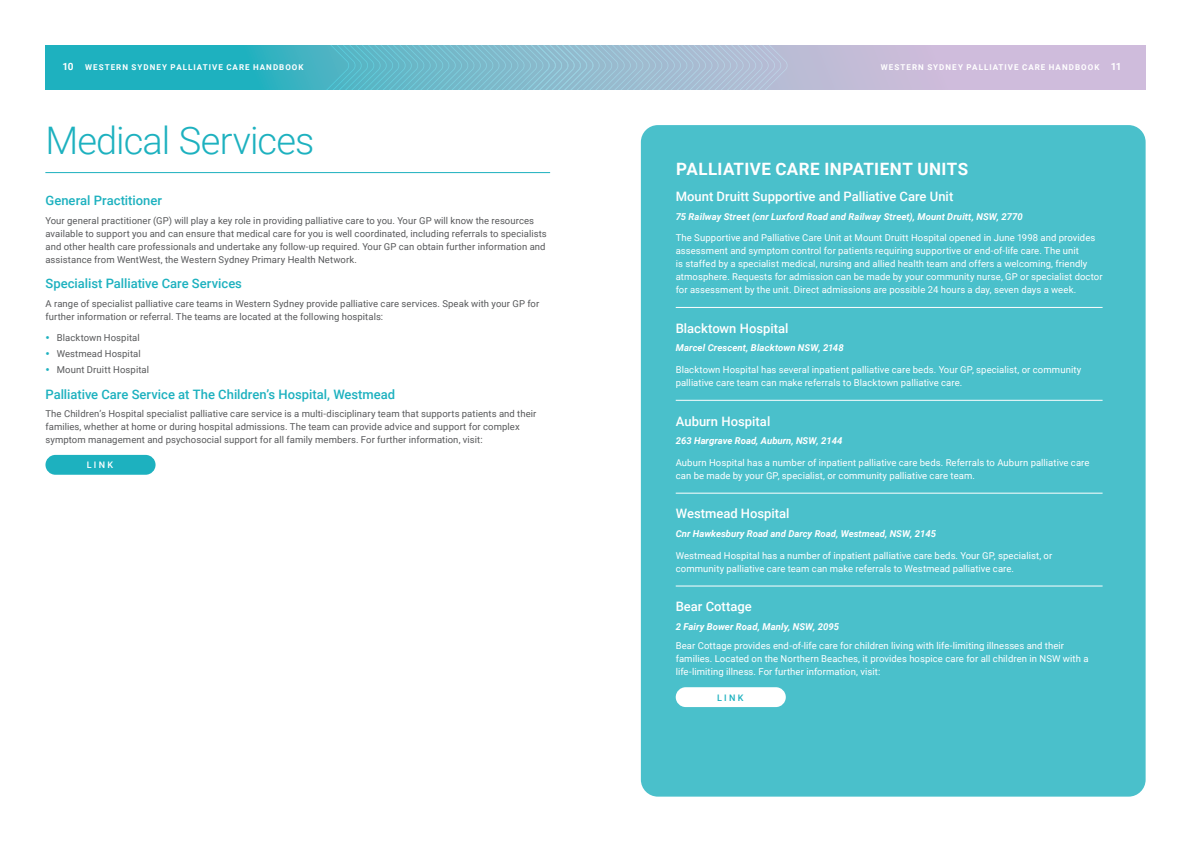
<style>
.page{position:relative;width:1191px;height:842px;background:#fff}
.page>*{position:absolute;margin:0;border:0;box-sizing:border-box;transform-origin:0 0}
.t1{font:300 38px "Roboto";letter-spacing:-.02em;color:#1db1bf}
.t2{font:700 17px "Roboto";letter-spacing:.025em;color:#fff}
.t3{font:500 13px "Roboto";color:#1db1bf}
.t4{font:500 13px "Roboto";color:#fff}
.t5{font:9.5px/13px "Roboto";letter-spacing:.01em;color:#fff}
.t6{font:9.5px/13px "Roboto";letter-spacing:.01em;color:#58595b}
.t7{font:italic 700 9.5px "Roboto";letter-spacing:.005em;color:#fff}
.t8{font:500 9px "Roboto";color:#fff}
.t9{font:500 9px "Roboto";color:#1db1bf}
.t10{font:700 8px "Roboto";letter-spacing:.13em;color:#fff}
.s1{font-size:10px}
</style>
<div class="page">
<svg style="left:45px;top:45px;width:1100px;height:44px;background:#81b7ce"></svg>
<svg style="left:324px;top:45px;width:463px;height:44px;background:#8abccf"></svg>
<div style="left:45px;top:455px;width:110px;height:20px;background:#1db1bf;border-radius:10px"></div>
<div style="left:641px;top:125px;width:504px;height:672px;background:#4ac0cb;border-radius:17px"></div>
<hr style="left:45px;top:172px;width:505px;height:1px;background:#1db1bf">
<hr style="left:675px;top:307px;width:427px;height:1px;background:#fff">
<hr style="left:675px;top:400px;width:427px;height:1px;background:#fff">
<hr style="left:675px;top:493px;width:427px;height:1px;background:#fff">
<hr style="left:675px;top:586px;width:427px;height:1px;background:#fff">
<div style="left:675px;top:687px;width:111px;height:20px;background:#fff;border-radius:10px"></div>
<p class="t10" style="left:62px;top:62px;width:243px"><span class="s1">10</span> WESTERN SYDNEY PALLIATIVE CARE HANDBOOK</p>
<p class="t10" style="left:881px;top:62px;width:242px">WESTERN SYDNEY PALLIATIVE CARE HANDBOOK <span class="s1">11</span></p>
<h1 class="t1" style="left:45px;top:113px;width:270px">Medical Services</h1>
<h3 class="t3" style="left:45px;top:191px;width:118px">General Practitioner</h3>
<p class="t6" style="left:45px;top:213px;width:503px">Your general practitioner (GP) will play a key role in providing palliative care to you. Your GP will know the resources available to support you and can ensure that medical care for you is well coordinated, including referrals to specialists and other health care professionals and undertake any follow-up required. Your GP can obtain further information and assistance from WentWest, the Western Sydney Primary Health Network.</p>
<h3 class="t3" style="left:45px;top:274px;width:198px">Specialist Palliative Care Services</h3>
<p class="t6" style="left:45px;top:297px;width:495px">A range of specialist palliative care teams in Western Sydney provide palliative care services. Speak with your GP for further information or referral. The teams are located at the following hospitals:</p>
<p class="t6" style="left:57px;top:330px;width:94px;line-height:15.8px">Blacktown Hospital<br>Westmead Hospital<br>Mount Druitt Hospital</p>
<h3 class="t3" style="left:45px;top:385px;width:351px">Palliative Care Service at The Children’s Hospital, Westmead</h3>
<p class="t6" style="left:45px;top:407px;width:492px">The Children’s Hospital specialist palliative care service is a multi-disciplinary team that supports patients and their families, whether at home or during hospital admissions. The team can provide advice and support for complex symptom management and psychosocial support for all family members. For further information, visit:</p>
<p class="t8" style="left:87px;top:459px;width:28px">LINK</p>
<h2 class="t2" style="left:676px;top:157px;width:294px">PALLIATIVE CARE INPATIENT UNITS</h2>
<h3 class="t4" style="left:675px;top:187px;width:279px">Mount Druitt Supportive and Palliative Care Unit</h3>
<p class="t7" style="left:675px;top:209px;width:348px">75 Railway Street (cnr Luxford Road and Railway Street), Mount Druitt, NSW, 2770</p>
<p class="t5" style="left:675px;top:231px;width:428px">The Supportive and Palliative Care Unit at Mount Druitt Hospital opened in June 1998 and provides assessment and symptom control for patients requiring supportive or end-of-life care. The unit<br>is staffed by a specialist medical, nursing and allied health team and offers a welcoming, friendly atmosphere. Requests for admission can be made by your community nurse, GP or specialist doctor for assessment by the unit. Direct admissions are possible 24 hours a day, seven days a week.</p>
<h3 class="t4" style="left:675px;top:319px;width:114px">Blacktown Hospital</h3>
<p class="t7" style="left:675px;top:341px;width:169px">Marcel Crescent, Blacktown NSW, 2148</p>
<p class="t5" style="left:675px;top:363px;width:407px">Blacktown Hospital has several inpatient palliative care beds. Your GP, specialist, or community palliative care team can make referrals to Blacktown palliative care.</p>
<h3 class="t4" style="left:675px;top:412px;width:96px">Auburn Hospital</h3>
<p class="t7" style="left:675px;top:434px;width:168px">263 Hargrave Road, Auburn, NSW, 2144</p>
<p class="t5" style="left:675px;top:455px;width:415px">Auburn Hospital has a number of inpatient palliative care beds. Referrals to Auburn palliative care can be made by your GP, specialist, or community palliative care team.</p>
<h3 class="t4" style="left:675px;top:505px;width:115px">Westmead Hospital</h3>
<p class="t7" style="left:675px;top:527px;width:262px">Cnr Hawkesbury Road and Darcy Road, Westmead, NSW, 2145</p>
<p class="t5" style="left:675px;top:548px;width:378px">Westmead Hospital has a number of inpatient palliative care beds. Your GP, specialist, or community palliative care team can make referrals to Westmead palliative care.</p>
<h3 class="t4" style="left:675px;top:597px;width:78px">Bear Cottage</h3>
<p class="t7" style="left:675px;top:620px;width:165px">2 Fairy Bower Road, Manly, NSW, 2095</p>
<p class="t5" style="left:675px;top:638px;width:414px">Bear Cottage provides end-of-life care for children living with life-limiting illnesses and their families. Located on the Northern Beaches, it provides hospice care for all children in NSW with a life-limiting illness. For further information, visit:</p>
<p class="t9" style="left:717px;top:691px;width:28px">LINK</p>
</div>
